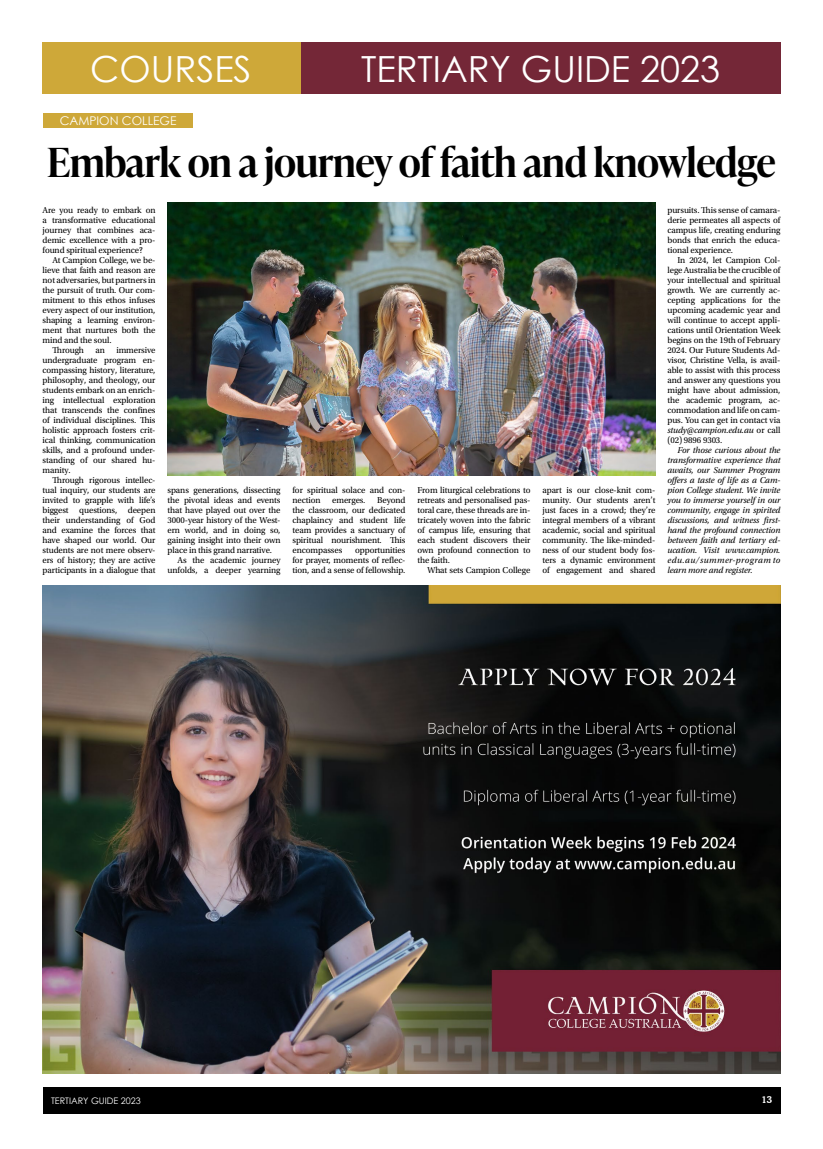
<style>
.page{position:relative;width:823px;height:1149px;background:#fff}
.page>*{position:absolute;margin:0;border:0;box-sizing:border-box;transform-origin:0 0}
.t1{font:600 40px "Ivy Presto Headline";letter-spacing:-.01em;color:#000}
.t2{font:36px "Century Gothic";color:#fff}
.t3{font:12px "Century Gothic";color:#fff}
.t4{font:700 10px "Cheltenham BT";color:#fff}
.t5{font:9px/10px "Utopia Std";letter-spacing:-.01em;color:#000;text-align:justify}
.t6{font:italic 9px/10px "Utopia Std";letter-spacing:-.01em;color:#000;text-align:justify}
.t7{font:9px "Century Gothic";color:#fff}
.s1{font-style:italic}
</style>
<div class="page">
<div style="left:43px;top:1086px;width:737px;height:27px;background:#000"></div>
<div style="left:300px;top:42px;width:480px;height:52px;background:#742737"></div>
<div style="left:42px;top:43px;width:258px;height:51px;background:#cea839"></div>
<div style="left:43px;top:113px;width:150px;height:15px;background:#cea839"></div>
<img style="left:167px;top:203px;width:488px;height:273px">
<img style="left:43px;top:585px;width:737px;height:487px">
<h2 class="t2" style="left:90px;top:44px;width:163px">COURSES</h2>
<h2 class="t2" style="left:361px;top:44px;width:360px">TERTIARY GUIDE 2023</h2>
<h3 class="t3" style="left:60px;top:112px;width:118px">CAMPION COLLEGE</h3>
<h1 class="t1" style="left:47px;top:133px;width:729px">Embark on a journey of faith and knowledge</h1>
<p class="t5" style="left:43px;top:205px;width:114px">Are you ready to embark on a transformative educational journey that combines aca&shy;demic excellence with a pro&shy;found spiritual experience?</p>
<p class="t5" style="left:53px;top:255px;width:104px">At Campion College, we be-</p>
<p class="t5" style="left:43px;top:265px;width:114px">lieve that faith and reason are</p>
<p class="t5" style="left:43px;top:275px;width:114px">not adversaries, but partners in</p>
<p class="t5" style="left:43px;top:285px;width:114px">the pursuit of truth. Our com-</p>
<p class="t5" style="left:43px;top:295px;width:114px">mitment to this ethos infuses</p>
<p class="t5" style="left:43px;top:305px;width:114px">every aspect of our institution,</p>
<p class="t5" style="left:43px;top:315px;width:114px">shaping a learning environ-</p>
<p class="t5" style="left:43px;top:325px;width:114px">ment that nurtures both the</p>
<p class="t5" style="left:43px;top:335px;width:70px">mind and the soul.</p>
<p class="t5" style="left:53px;top:345px;width:33px">Through</p>
<p class="t5" style="left:95px;top:345px;width:11px">an</p>
<p class="t5" style="left:667px;top:205px;width:114px">pursuits. This sense of camara&shy;derie permeates all aspects of campus life, creating enduring bonds that enrich the educa&shy;tional experience.</p>
<p class="t5" style="left:667px;top:255px;width:114px;text-indent:10px">In 2024, let Campion Col&shy;lege Australia be the crucible of your intellectual and spiritual growth. We are currently ac&shy;cepting applications for the upcoming academic year and will continue to accept appli&shy;cations until Orientation Week begins on the 19th of February 2024. Our Future Students Ad&shy;visor, Christine Vella, is avail&shy;able to assist with this process and answer any questions you might have about admission, the academic program, ac&shy;commodation and life on cam&shy;pus. You can get in contact via <span class="s1">study@campion.edu.au</span> or call (02) 9896 9303.</p>
<p class="t6" style="left:667px;top:445px;width:114px;text-indent:10px">For those curious about the transformative experience that awaits, our Summer Program offers a taste of life as a Cam&shy;pion College student. We invite you to immerse yourself in our community, engage in spirited discussions, and witness first&shy;hand the profound connection between faith and tertiary ed&shy;ucation. Visit www.campion. edu.au/summer-program to learn more and register.</p>
<p class="t5" style="left:43px;top:345px;width:114px;text-indent:74px">immersive undergraduate program en&shy;compassing history, literature, philosophy, and theology, our students embark on an enrich&shy;ing intellectual exploration that transcends the confines of individual disciplines. This holistic approach fosters crit&shy;ical thinking, communication skills, and a profound under&shy;standing of our shared hu&shy;manity.</p>
<p class="t5" style="left:43px;top:475px;width:114px;text-indent:10px">Through rigorous intellec&shy;tual inquiry, our students are invited to grapple with life’s biggest questions, deepen their understanding of God and examine the forces that have shaped our world. Our students are not mere observ&shy;ers of history; they are active participants in a dialogue that</p>
<p class="t5" style="left:167px;top:485px;width:114px">spans generations, dissecting</p>
<p class="t5" style="left:542px;top:485px;width:114px">apart is our close-knit com&shy;munity. Our students aren’t just faces in a crowd; they’re integral members of a vibrant academic, social and spiritual community. The like-minded&shy;ness of our student body fos&shy;ters a dynamic environment of engagement and shared</p>
<p class="t5" style="left:292px;top:485px;width:114px">for spiritual solace and con&shy;nection</p>
<p class="t5" style="left:417px;top:485px;width:114px">From liturgical celebrations to retreats and personalised pas&shy;toral care, these threads are in&shy;tricately woven into the fabric of campus life, ensuring that each student discovers their own profound connection to the faith.</p>
<p class="t5" style="left:427px;top:565px;width:104px">What sets Campion College</p>
<p class="t5" style="left:167px;top:495px;width:114px">the pivotal ideas and events</p>
<p class="t5" style="left:167px;top:505px;width:114px">that have played out over the</p>
<p class="t5" style="left:167px;top:515px;width:114px">3000-year history of the West-</p>
<p class="t5" style="left:167px;top:525px;width:114px">ern world, and in doing so,</p>
<p class="t5" style="left:167px;top:535px;width:114px">gaining insight into their own</p>
<p class="t5" style="left:167px;top:545px;width:106px">place in this grand narrative.</p>
<p class="t5" style="left:177px;top:555px;width:104px">As the academic journey</p>
<p class="t5" style="left:167px;top:565px;width:114px">unfolds, a deeper yearning</p>
<p class="t5" style="left:292px;top:495px;width:114px;text-indent:84px">Beyond the classroom, our dedicated chaplaincy and student life team provides a sanctuary of spiritual nourishment. This encompasses</p>
<p class="t5" style="left:332px;top:495px;width:35px">emerges.</p>
<p class="t5" style="left:292px;top:545px;width:114px;text-indent:63px">opportunities for prayer, moments of reflec&shy;tion, and a sense of fellowship.</p>
<p class="t7" style="left:51px;top:1093px;width:91px">TERTIARY GUIDE 2023</p>
<p class="t4" style="left:760px;top:1093px;width:13px">13</p>
</div>
